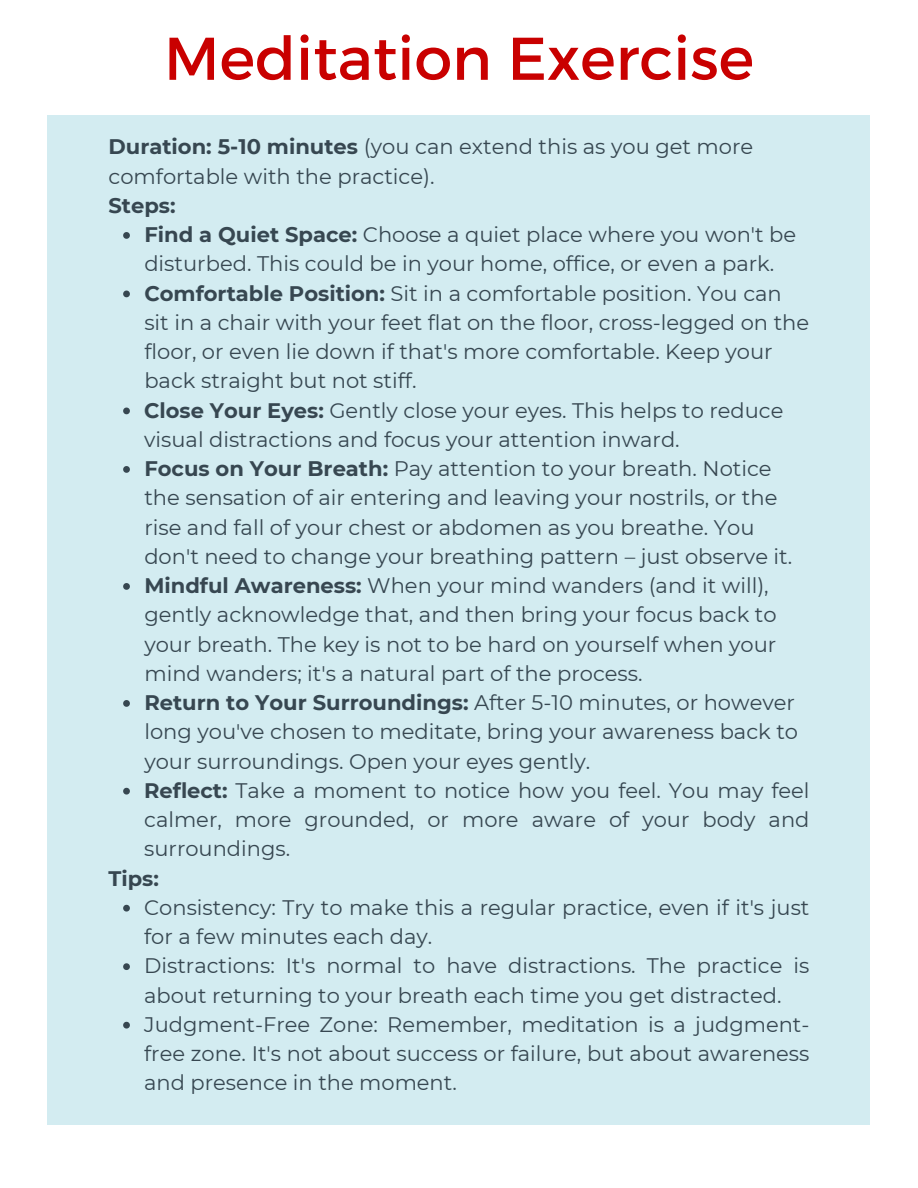
<style>
.page{position:relative;width:918px;height:1188px;background:#fff}
.page>*{position:absolute;margin:0;border:0;box-sizing:border-box;transform-origin:0 0}
.t1{font:60.15px "Montserrat";color:#c90000}
.t2{font:21px/29.2px "Montserrat";color:#374751}
.t3{font:700 21px "Montserrat";color:#374751}
.s1{font-weight:700}
</style>
<div class="page">
<div style="left:48px;top:115px;width:822px;height:1009px;background:#d3ecf1"></div>
<svg style="left:123px;top:232px;width:7px;height:7px"></svg>
<svg style="left:123px;top:291px;width:7px;height:6px"></svg>
<svg style="left:123px;top:408px;width:7px;height:6px"></svg>
<svg style="left:123px;top:466px;width:7px;height:7px"></svg>
<svg style="left:123px;top:583px;width:7px;height:7px"></svg>
<svg style="left:123px;top:700px;width:7px;height:7px"></svg>
<svg style="left:123px;top:788px;width:7px;height:7px"></svg>
<svg style="left:123px;top:905px;width:7px;height:7px"></svg>
<svg style="left:123px;top:963px;width:7px;height:7px"></svg>
<svg style="left:123px;top:1022px;width:7px;height:7px"></svg>
<p class="t1" style="left:164px;top:19px;width:592px">Meditation Exercise</p>
<h1 class="t2" style="left:109px;top:132px;width:646px"><span class="s1">Duration: 5-10 minutes</span> (you can extend this as you get more comfortable with the practice).</h1>
<p class="t3" style="left:109px;top:193px;width:69px">Steps:</p>
<p class="t2" style="left:144px;top:220px;width:653px"><span class="s1">Find a Quiet Space:</span> Choose a quiet place where you won't be disturbed. This could be in your home, office, or even a park.</p>
<p class="t2" style="left:144px;top:279px;width:666px"><span class="s1">Comfortable Position:</span> Sit in a comfortable position. You can sit in a chair with your feet flat on the floor, cross-legged on the floor, or even lie down if that's more comfortable. Keep your back straight but not stiff.</p>
<p class="t2" style="left:144px;top:396px;width:641px"><span class="s1">Close Your Eyes:</span> Gently close your eyes. This helps to reduce visual distractions and focus your attention inward.</p>
<p class="t2" style="left:144px;top:454px;width:649px"><span class="s1">Focus on Your Breath:</span> Pay attention to your breath. Notice the sensation of air entering and leaving your nostrils, or the rise and fall of your chest or abdomen as you breathe. You don't need to change your breathing pattern – just observe it.</p>
<p class="t2" style="left:144px;top:571px;width:634px"><span class="s1">Mindful Awareness:</span> When your mind wanders (and it will), gently acknowledge that, and then bring your focus back to your breath. The key is not to be hard on yourself when your mind wanders; it's a natural part of the process.</p>
<p class="t2" style="left:144px;top:688px;width:655px"><span class="s1">Return to Your Surroundings:</span> After 5-10 minutes, or however long you've chosen to meditate, bring your awareness back to your surroundings. Open your eyes gently.</p>
<p class="t2" style="left:144px;top:776px;width:667px;text-align:justify"><span class="s1">Reflect:</span> Take a moment to notice how you feel. You may feel calmer, more grounded, or more aware of your body and surroundings.</p>
<p class="t3" style="left:109px;top:865px;width:52px">Tips:</p>
<h2 class="t2" style="left:144px;top:893px;width:667px">Consistency: Try to make this a regular practice, even if it's just for a few minutes each day.</h2>
<p class="t2" style="left:144px;top:951px;width:667px">Distractions: It's normal to have distractions. The practice is about returning to your breath each time you get distracted.</p>
<p class="t2" style="left:144px;top:1010px;width:667px;text-align:justify">Judgment-Free Zone: Remember, meditation is a judgment&shy;free zone. It's not about success or failure, but about awareness and presence in the moment.</p>
</div>
